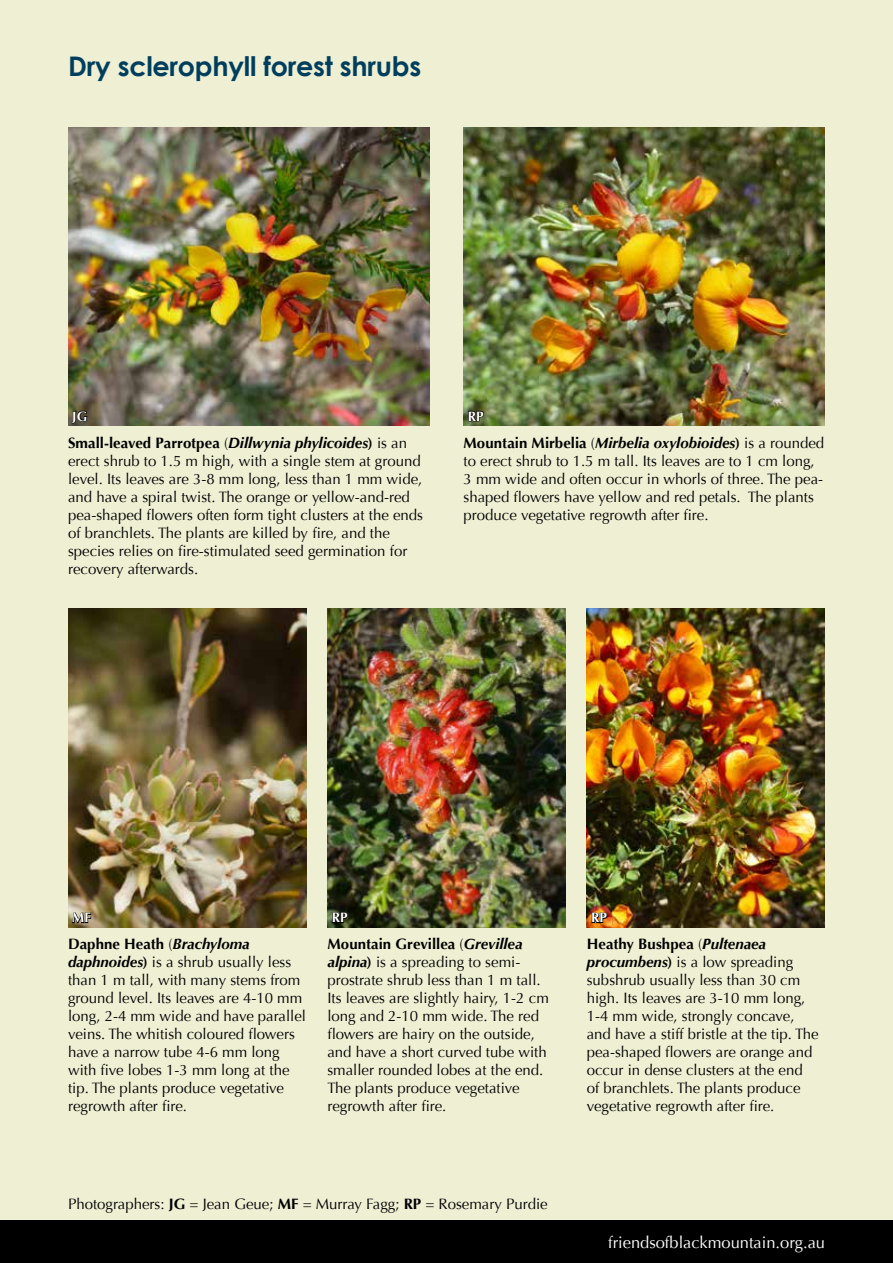
<style>
.page{position:relative;width:893px;height:1263px;background:#efefd4}
.page>*{position:absolute;margin:0;border:0;box-sizing:border-box;transform-origin:0 0}
.t1{font:700 27px "Century Gothic";letter-spacing:-.01em;color:#003e5e}
.t2{font:16.5px "Optima";color:#fff}
.t3{font:15px/18px "Optima";color:#000}
.t4{font:700 13.5px "Optima";letter-spacing:.01em;color:#fff}
.s1{font-weight:700}
.s2{font-weight:700;font-style:italic}
</style>
<div class="page">
<div style="left:0;top:1220px;width:893px;height:43px;background:#000"></div>
<img style="left:463px;top:128px;width:362px;height:297px">
<img style="left:68px;top:128px;width:361px;height:297px">
<img style="left:68px;top:608px;width:238px;height:319px">
<img style="left:327px;top:608px;width:239px;height:319px">
<img style="left:587px;top:608px;width:238px;height:319px">
<svg style="left:71px;top:410px;width:17px;height:14px"></svg>
<svg style="left:468px;top:410px;width:17px;height:12px"></svg>
<svg style="left:71px;top:891px;width:21px;height:37px"></svg>
<svg style="left:332px;top:912px;width:17px;height:12px"></svg>
<svg style="left:591px;top:912px;width:17px;height:12px"></svg>
<h1 class="t1" style="left:68px;top:49px;width:355px">Dry sclerophyll forest shrubs</h1>
<p class="t4" style="left:72px;top:408px;width:17px">JG</p>
<p class="t3" style="left:68px;top:434px;width:356px"><span class="s1">Small-leaved Parrotpea</span> (<span class="s2">Dillwynia phylicoides</span><span class="s1">)</span> is an erect shrub to 1.5 m high, with a single stem at ground level. Its leaves are 3-8 mm long, less than 1 mm wide, and have a spiral twist. The orange or yellow-and-red pea-shaped flowers often form tight clusters at the ends of branchlets. The plants are killed by fire, and the species relies on fire-stimulated seed germination for recovery afterwards.</p>
<p class="t4" style="left:468px;top:408px;width:17px">RP</p>
<p class="t3" style="left:463px;top:434px;width:362px"><span class="s1">Mountain Mirbelia</span> (<span class="s2">Mirbelia oxylobioides</span><span class="s1">)</span> is a rounded to erect shrub to 1.5 m tall. Its leaves are to 1 cm long, 3 mm wide and often occur in whorls of three. The pea&shy;shaped flowers have yellow and red petals. The plants produce vegetative regrowth after fire.</p>
<p class="t4" style="left:72px;top:910px;width:20px">MF</p>
<p class="t3" style="left:68px;top:935px;width:240px"><span class="s1">Daphne Heath</span> (<span class="s2">Brachyloma daphnoides</span><span class="s1">)</span> is a shrub usually less than 1 m tall, with many stems from ground level. Its leaves are 4-10 mm long, 2-4 mm wide and have parallel veins. The whitish coloured flowers have a narrow tube 4-6 mm long with five lobes 1-3 mm long at the tip. The plants produce vegetative regrowth after fire.</p>
<p class="t3" style="left:327px;top:935px;width:223px"><span class="s1">Mountain Grevillea</span> (<span class="s2">Grevillea alpina</span><span class="s1">)</span> is a spreading to semi&shy;prostrate shrub less than 1 m tall.<br>Its leaves are slightly hairy, 1-2 cm long and 2-10 mm wide. The red flowers are hairy on the outside, and have a short curved tube with smaller rounded lobes at the end.<br>The plants produce vegetative regrowth after fire.</p>
<p class="t3" style="left:587px;top:935px;width:233px"><span class="s1">Heathy Bushpea</span> (<span class="s2">Pultenaea procumbens</span><span class="s1">)</span> is a low spreading subshrub usually less than 30 cm high. Its leaves are 3-10 mm long,<br>1-4 mm wide, strongly concave, and have a stiff bristle at the tip. The pea-shaped flowers are orange and occur in dense clusters at the end of branchlets. The plants produce vegetative regrowth after fire.</p>
<p class="t4" style="left:332px;top:910px;width:17px">RP</p>
<p class="t4" style="left:591px;top:910px;width:17px">RP</p>
<p class="t3" style="left:68px;top:1195px;width:481px">Photographers: <span class="s1">JG</span> = Jean Geue; <span class="s1">MF</span> = Murray Fagg; <span class="s1">RP</span> = Rosemary Purdie</p>
<p class="t2" style="left:608px;top:1233px;width:219px">friendsofblackmountain.org.au</p>
</div>
